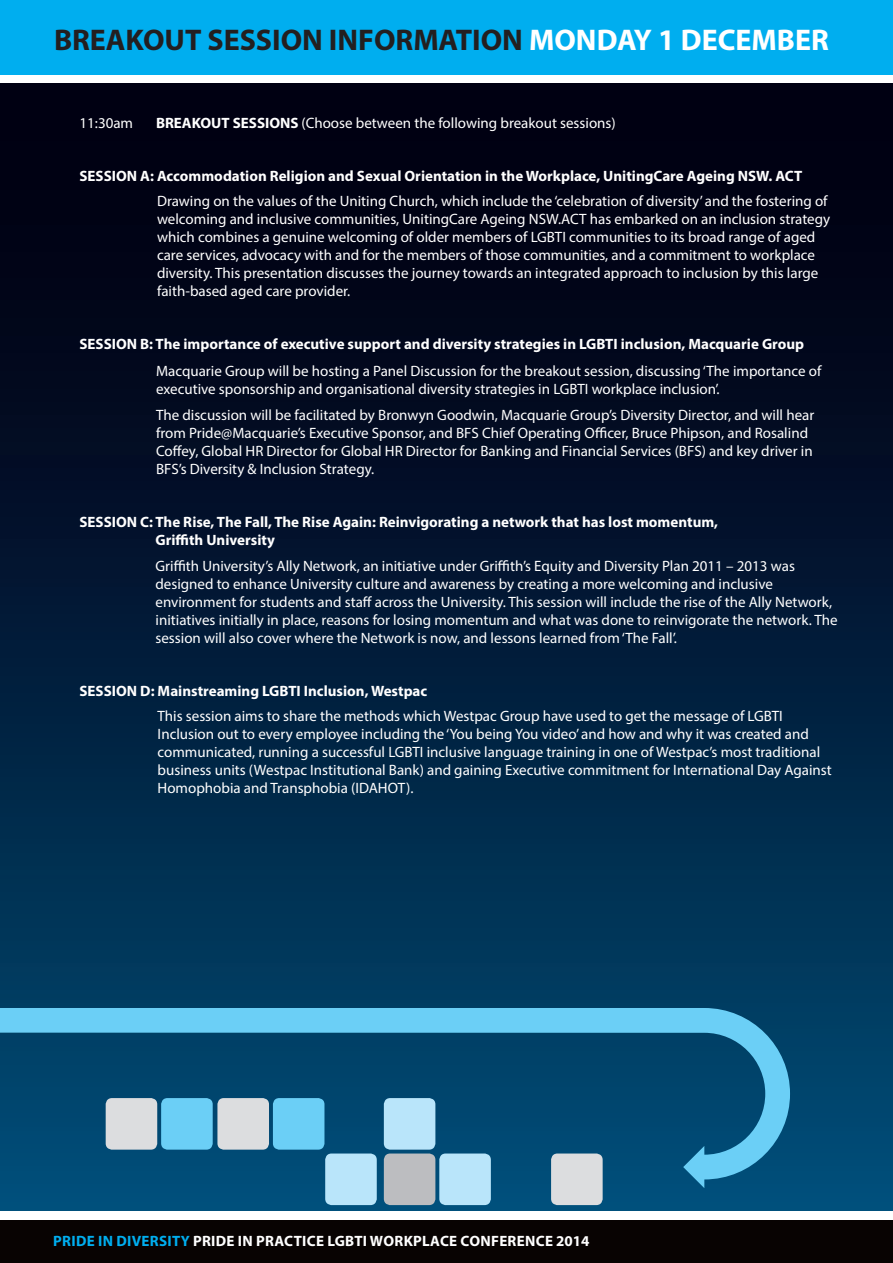
<style>
.page{position:relative;width:893px;height:1263px;background:#fff}
.page>*{position:absolute;margin:0;border:0;box-sizing:border-box;transform-origin:0 0}
.t1{font:700 30px "Myriad Pro";color:#231f20}
.t2{font:15px/18px "Myriad Pro";color:#fff}
.t3{font:700 15px/18px "Myriad Pro";color:#fff}
.t4{font:700 15px "Myriad Pro";letter-spacing:.02em;color:#fff}
.s1{color:#fff}
.s2{font-weight:700}
.s3{color:#00aeef}
</style>
<div class="page">
<div style="left:0;top:0;width:893px;height:74px;background:#00aeef"></div>
<div style="left:0;top:1220px;width:893px;height:43px;background:#080302"></div>
<div style="left:0;top:83px;width:893px;height:1127px;background:linear-gradient(to bottom,#010004,#004b75)"></div>
<div style="left:384px;top:1153px;width:51px;height:52px;background:#bcbdc0;border-radius:6px"></div>
<div style="left:325px;top:1153px;width:52px;height:52px;background:#b9e5fa;border-radius:6px"></div>
<div style="left:439px;top:1153px;width:52px;height:52px;background:#b9e5fa;border-radius:6px"></div>
<div style="left:551px;top:1153px;width:52px;height:52px;background:#dcdddf;border-radius:6px"></div>
<svg style="left:0;top:1008px;width:790px;height:180px;background:#2a7196"></svg>
<h1 class="t1" style="left:54px;top:20px;width:776px">BREAKOUT SESSION INFORMATION <span class="s1">MONDAY 1 DECEMBER</span></h1>
<p class="t2" style="left:80px;top:113px;width:55px">11:30am</p>
<p class="t2" style="left:156px;top:113px;width:461px"><span class="s2">BREAKOUT SESSIONS</span> (Choose between the following breakout sessions)</p>
<p class="t3" style="left:80px;top:166px;width:724px">SESSION A: Accommodation Religion and Sexual Orientation in the Workplace, UnitingCare Ageing NSW. ACT</p>
<p class="t2" style="left:157px;top:192px;width:675px">Drawing on the values of the Uniting Church, which include the ‘celebration of diversity’ and the fostering of welcoming and inclusive communities, UnitingCare Ageing NSW.ACT has embarked on an inclusion strategy which combines a genuine welcoming of older members of LGBTI communities to its broad range of aged care services, advocacy with and for the members of those communities, and a commitment to workplace diversity. This presentation discusses the journey towards an integrated approach to inclusion by this large faith-based aged care provider.</p>
<p class="t3" style="left:80px;top:335px;width:726px">SESSION B: The importance of executive support and diversity strategies in LGBTI inclusion, Macquarie Group</p>
<p class="t2" style="left:156px;top:361px;width:667px">Macquarie Group will be hosting a Panel Discussion for the breakout session, discussing ‘The importance of executive sponsorship and organisational diversity strategies in LGBTI workplace inclusion’.</p>
<p class="t2" style="left:156px;top:406px;width:660px">The discussion will be facilitated by Bronwyn Goodwin, Macquarie Group’s Diversity Director, and will hear from Pride@Macquarie’s Executive Sponsor, and BFS Chief Operating Officer, Bruce Phipson, and Rosalind Coffey, Global HR Director for Global HR Director for Banking and Financial Services (BFS) and key driver in BFS’s Diversity &amp; Inclusion Strategy.</p>
<p class="t3" style="left:156px;top:513px;width:564px;text-indent:-76px">SESSION C: The Rise, The Fall, The Rise Again: Reinvigorating a network that has lost momentum,<br>Griffith University</p>
<p class="t2" style="left:156px;top:556px;width:683px">Griffith University’s Ally Network, an initiative under Griffith’s Equity and Diversity Plan 2011 – 2013 was designed to enhance University culture and awareness by creating a more welcoming and inclusive environment for students and staff across the University. This session will include the rise of the Ally Network, initiatives initially in place, reasons for losing momentum and what was done to reinvigorate the network. The session will also cover where the Network is now, and lessons learned from ‘The Fall’.</p>
<p class="t3" style="left:80px;top:681px;width:349px">SESSION D: Mainstreaming LGBTI Inclusion, Westpac</p>
<p class="t2" style="left:158px;top:707px;width:676px">This session aims to share the methods which Westpac Group have used to get the message of LGBTI Inclusion out to every employee including the ‘You being You video’ and how and why it was created and communicated, running a successful LGBTI inclusive language training in one of Westpac’s most traditional business units (Westpac Institutional Bank) and gaining Executive commitment for International Day Against Homophobia and Transphobia (IDAHOT).</p>
<p class="t4" style="left:53px;top:1231px;width:538px"><span class="s3">PRIDE IN DIVERSITY</span> PRIDE IN PRACTICE LGBTI WORKPLACE CONFERENCE 2014</p>
</div>
